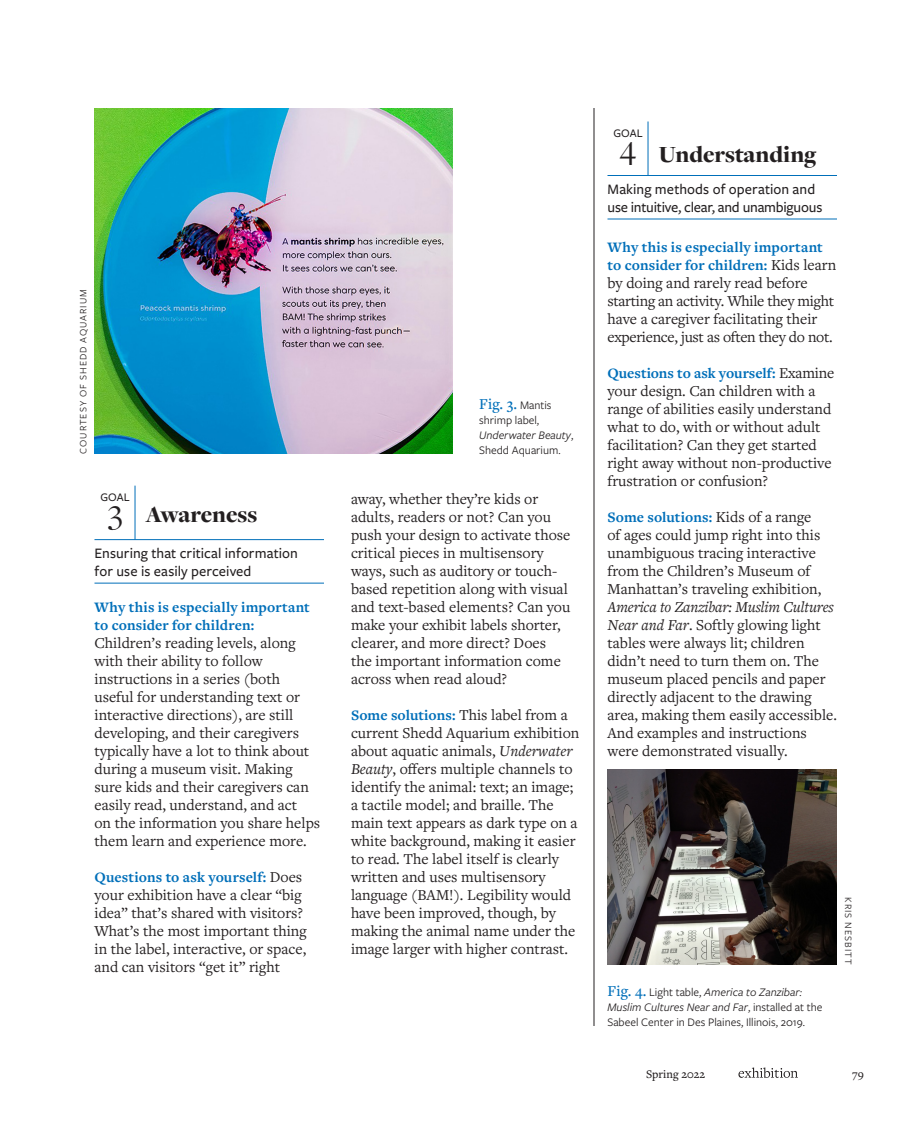
<style>
.page{position:relative;width:918px;height:1134px;background:#fff}
.page>*{position:absolute;margin:0;border:0;box-sizing:border-box;transform-origin:0 0}
.t1{font:36px "Freight Disp Pro";color:#231f20}
.Putting_Children_Fir{font:900 24px "Freight Disp Pro";color:#231f20}
.Article_-_Body_Text{font:15.75px/18px "Freight Text Pro";color:#231f20}
.t2{font:500 15.75px "Freight Text Pro";color:#006fb9}
.Article_-_Body_Text-2{font:700 15px/18px "Freight Text Pro";letter-spacing:.005em;color:#006fb9}
.Universal_Design_-_G{font:500 15px/18px "Freight Sans Pro";letter-spacing:.005em;color:#231f20}
.t3{font:12px/15px "Freight Sans Pro";color:#231f20}
.t4{font:500 12px "Freight Text Pro";color:#231f20}
.t5{font:500 12px "Freight Sans Pro";color:#231f20}
.Article_-_Photo_Cred{font:10.2px "Freight Sans Pro";letter-spacing:.1em;color:#231f20}
.s1{font-weight:400;font-size:15.75px;color:#231f20}
.s2{font-family:"Freight Sans Pro";font-weight:400;font-size:12px;color:#231f20}
.s3{font-style:italic}
.s4{font-family:"Freight Text Pro";font-weight:500;font-size:15.75px;color:#006fb9}
</style>
<div class="page">
<svg style="left:738px;top:1067px;width:60px;height:11px"></svg>
<hr style="left:94px;top:583px;width:230px;height:1px;background:#006fb9">
<hr style="left:94px;top:539px;width:230px;height:1px;background:#006fb9">
<hr style="left:135px;top:486px;width:1px;height:54px;background:#006fb9">
<hr style="left:608px;top:219px;width:229px;height:1px;background:#006fb9">
<hr style="left:608px;top:175px;width:229px;height:1px;background:#006fb9">
<hr style="left:648px;top:122px;width:1px;height:54px;background:#006fb9">
<img style="left:608px;top:770px;width:229px;height:194px">
<hr style="left:594px;top:108px;width:1px;height:918px;background:#231f20">
<img style="left:94px;top:108px;width:358px;height:346px">
<p class="Article_-_Photo_Cred" style="left:76px;top:454px;width:166px;rotate:-90deg">COURTESY OF SHEDD AQUARIUM</p>
<p class="t5" style="left:101px;top:489px;width:31px">GOAL</p>
<p class="t1" style="left:107px;top:494px;width:17px">3</p>
<p class="Universal_Design_-_G" style="left:94px;top:544px;width:205px">Ensuring that critical information for use is easily perceived</p>
<p class="Article_-_Body_Text-2" style="left:94px;top:598px;width:217px">Why this is especially important to consider for children:</p>
<p class="Article_-_Body_Text" style="left:94px;top:633px;width:227px">Children’s reading levels, along with their ability to follow instructions in a series (both useful for understanding text or interactive directions), are still developing, and their caregivers typically have a lot to think about during a museum visit. Making sure kids and their caregivers can easily read, understand, and act<br>on the information you share helps them learn and experience more.</p>
<p class="Article_-_Body_Text-2" style="left:94px;top:868px;width:209px">Questions to ask yourself: <span class="s1">Does</span></p>
<p class="Article_-_Body_Text" style="left:94px;top:885px;width:214px">your exhibition have a clear “big idea” that’s shared with visitors?<br>What’s the most important thing in the label, interactive, or space, and can visitors “get it” right</p>
<p class="Putting_Children_Fir" style="left:146px;top:498px;width:113px">Awareness</p>
<p class="t2" style="left:479px;top:393px;width:74px">Fig. 3. <span class="s2">Mantis</span></p>
<p class="t3" style="left:479px;top:412px;width:96px">shrimp label,<br><span class="s3">Underwater Beauty</span>,<br>Shedd Aquarium.</p>
<p class="Article_-_Body_Text" style="left:351px;top:489px;width:221px">away, whether they’re kids or adults, readers or not? Can you push your design to activate those critical pieces in multisensory ways, such as auditory or touch&shy;based repetition along with visual and text-based elements? Can you make your exhibit labels shorter, clearer, and more direct? Does the important information come across when read aloud?</p>
<p class="Article_-_Body_Text-2" style="left:351px;top:706px;width:218px">Some solutions: <span class="s1">This label from a</span></p>
<p class="Article_-_Body_Text" style="left:351px;top:723px;width:230px">current Shedd Aquarium exhibition about aquatic animals, <span class="s3">Underwater Beauty</span>, offers multiple channels to identify the animal: text; an image; a tactile model; and braille. The main text appears as dark type on a white background, making it easier to read. The label itself is clearly written and uses multisensory language (BAM!). Legibility would have been improved, though, by making the animal name under the image larger with higher contrast.</p>
<p class="t5" style="left:614px;top:125px;width:31px">GOAL</p>
<p class="t1" style="left:620px;top:130px;width:18px">4</p>
<p class="Universal_Design_-_G" style="left:608px;top:179px;width:216px">Making methods of operation and use intuitive, clear, and unambiguous</p>
<p class="Article_-_Body_Text-2" style="left:608px;top:238px;width:230px">Why this is especially important to consider for children: <span class="s1">Kids learn</span></p>
<p class="Article_-_Body_Text" style="left:608px;top:273px;width:228px">by doing and rarely read before starting an activity. While they might have a caregiver facilitating their experience, just as often they do not.</p>
<p class="Article_-_Body_Text-2" style="left:608px;top:364px;width:229px">Questions to ask yourself: <span class="s1">Examine</span></p>
<p class="Article_-_Body_Text" style="left:608px;top:381px;width:226px">your design. Can children with a range of abilities easily understand what to do, with or without adult facilitation? Can they get started right away without non-productive frustration or confusion?</p>
<p class="Article_-_Body_Text-2" style="left:608px;top:508px;width:205px">Some solutions: <span class="s1">Kids of a range</span></p>
<p class="Article_-_Body_Text" style="left:608px;top:525px;width:231px">of ages could jump right into this unambiguous tracing interactive from the Children’s Museum of Manhattan’s traveling exhibition, <span class="s3">America to Zanzibar: Muslim Cultures Near and Far</span>. Softly glowing light tables were always lit; children didn’t need to turn them on. The museum placed pencils and paper directly adjacent to the drawing area, making them easily accessible.<br>And examples and instructions were demonstrated visually.</p>
<p class="Putting_Children_Fir" style="left:659px;top:138px;width:159px">Understanding</p>
<p class="t3" style="left:608px;top:984px;width:217px"><span class="s4">Fig. 4.</span> Light table, <span class="s3">America to Zanzibar:<br>Muslim Cultures Near and Far</span>, installed at the<br>Sabeel Center in Des Plaines, Illinois, 2019.</p>
<p class="Article_-_Photo_Cred" style="left:855px;top:897px;width:69px;rotate:90deg">KRIS NESBITT</p>
<p class="t4" style="left:646px;top:1066px;width:60px">Spring 2022</p>
<p class="t4" style="left:852px;top:1066px;width:13px">79</p>
</div>
